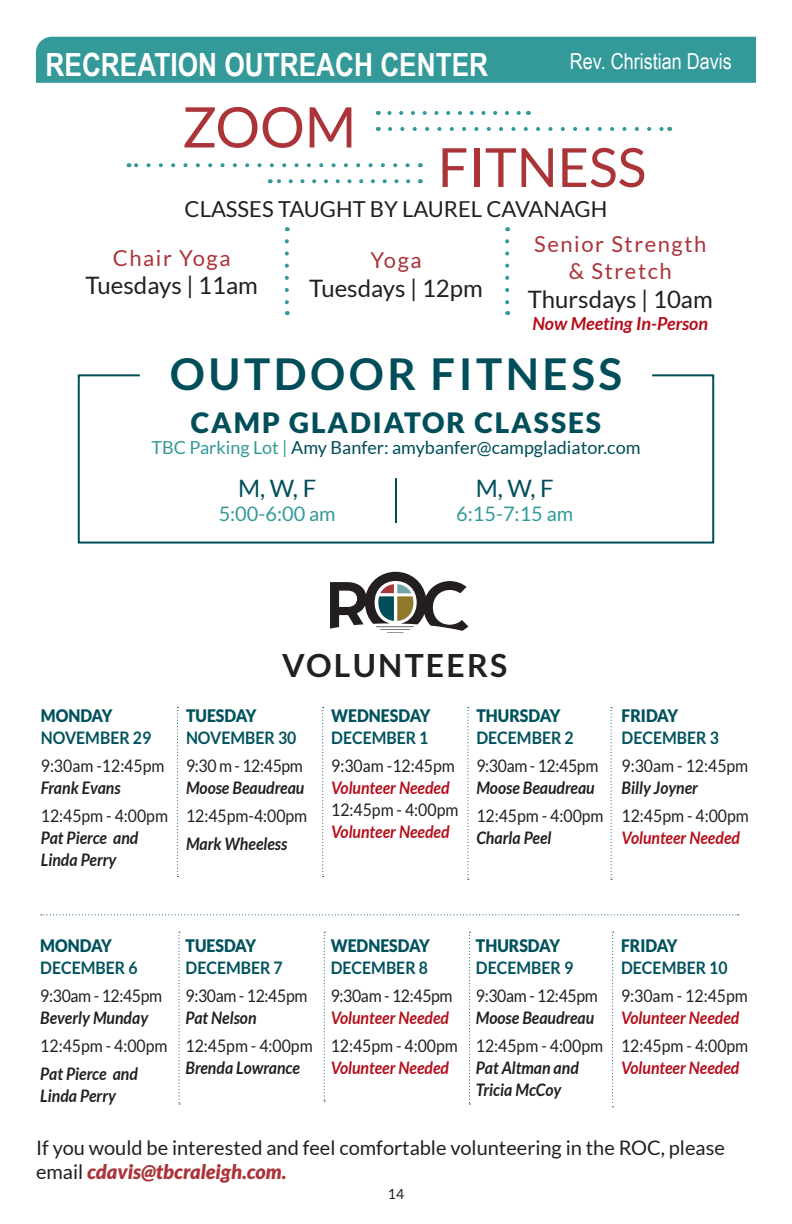
<style>
.page{position:relative;width:792px;height:1224px;background:#fff}
.page>*{position:absolute;margin:0;border:0;box-sizing:border-box;transform-origin:0 0}
.t1{font:56px "Lato";color:#ab3439}
.t2{font:54px "Lato";color:#ab3439}
.t3{font:700 44px "Lato";letter-spacing:.08em;color:#004e59}
.t4{font:700 32px "Arial Narrow";color:#fff}
.Lato_Column_Txt{font:700 32px "Lato";letter-spacing:.07em;color:#231f20}
.Lato_Column_Txt-2{font:900 28px "Lato";letter-spacing:.07em;color:#004e59}
.Lato_Column_Txt-3{font:24px "Lato";color:#231f20}
.Lato_Column_Txt-4{font:24px "Lato";color:#004e59}
.Lato_Column_Txt-5{font:22px/26.4px "Lato";letter-spacing:.07em;color:#ab3439;text-align:center}
.Lato_Column_Txt-6{font:22px "Lato";color:#231f20}
.t5{font:22px "Arial Narrow";color:#fff}
.Lato_Column_Txt-7{font:20px/24px "Lato";color:#231f20}
.Lato_Column_Txt-8{font:20px "Lato";color:#399}
.Lato_Column_Txt-9{font:18px "Lato";color:#004e59}
.t6{font:italic 700 18px "Lato";color:#b50e1a}
.Lato_Column_Txt-10{font:italic 700 17.2px/22px "Lato";color:#b50e1a;scale:.92 1}
.Lato_Column_Txt-11{font:italic 700 17.2px/22px "Lato";color:#231f20;scale:.92 1}
.Lato_Column_Txt-12{font:700 17.2px/22px "Lato";color:#00525d;scale:.92 1}
.Lato_Column_Txt-13{font:17.2px/22px "Lato";color:#231f20;scale:.92 1}
.Lato_Column_Txt-14{font:17.2px/22px "Lato";letter-spacing:-.02em;color:#231f20;scale:.92 1}
.Lato_Column_Txt-15{font:900 17.2px/22px "Lato";color:#00525d;scale:.92 1}
.t7{font:14px "Lato";color:#231f20}
.s1{color:#399}
.s2{font-weight:900}
.s3{font-weight:700;font-style:italic}
.s4{font-weight:400;font-style:normal}
.s5{font-weight:700}
.s6{font-weight:400;font-style:normal;color:#231f20}
.s7{font-weight:900;font-style:italic;color:#ab3439}
</style>
<div class="page">
<svg style="left:77px;top:374px;width:638px;height:170px"></svg>
<svg style="left:390px;top:127px;width:273px;height:4px"></svg>
<svg style="left:129px;top:163px;width:279px;height:4px"></svg>
<svg style="left:389px;top:111px;width:132px;height:4px"></svg>
<svg style="left:285px;top:241px;width:4px;height:74px"></svg>
<svg style="left:505px;top:241px;width:4px;height:74px"></svg>
<svg style="left:270px;top:179px;width:138px;height:4px"></svg>
<hr style="left:395px;top:478px;width:2px;height:45px;background:#004e59">
<svg style="left:330px;top:572px;width:138px;height:61px"></svg>
<svg style="left:177px;top:707px;width:2px;height:170px"></svg>
<svg style="left:467px;top:707px;width:2px;height:173px"></svg>
<svg style="left:322px;top:707px;width:2px;height:170px"></svg>
<svg style="left:611px;top:707px;width:1px;height:173px"></svg>
<svg style="left:179px;top:932px;width:1px;height:172px"></svg>
<svg style="left:469px;top:932px;width:1px;height:172px"></svg>
<svg style="left:324px;top:932px;width:1px;height:170px"></svg>
<svg style="left:612px;top:932px;width:2px;height:175px"></svg>
<svg style="left:41px;top:914px;width:698px;height:1px"></svg>
<div style="left:36px;top:37px;width:720px;height:46px;background:#399"></div>
<p class="t4" style="left:46px;top:41px;width:444px">RECREATION OUTREACH CENTER</p>
<p class="t5" style="left:570px;top:45px;width:164px">Rev. Christian Davis</p>
<p class="t1" style="left:182px;top:96px;width:176px">ZOOM</p>
<p class="t2" style="left:438px;top:137px;width:210px">FITNESS</p>
<p class="Lato_Column_Txt-6" style="left:185px;top:197px;width:424px">CLASSES TAUGHT BY LAUREL CAVANAGH</p>
<p class="Lato_Column_Txt-5" style="left:113px;top:244px;width:119px">Chair Yoga</p>
<p class="Lato_Column_Txt-3" style="left:85px;top:272px;width:174px">Tuesdays | 11am</p>
<p class="Lato_Column_Txt-5" style="left:370px;top:247px;width:53px">Yoga</p>
<p class="Lato_Column_Txt-3" style="left:309px;top:275px;width:175px">Tuesdays | 12pm</p>
<p class="Lato_Column_Txt-5" style="left:534px;top:231px;width:174px">Senior Strength &amp; Stretch</p>
<p class="Lato_Column_Txt-3" style="left:528px;top:286px;width:187px">Thursdays | 10am</p>
<p class="t6" style="left:532px;top:313px;width:177px">Now Meeting In-Person</p>
<p class="t3" style="left:170px;top:349px;width:454px">OUTDOOR FITNESS</p>
<p class="Lato_Column_Txt-2" style="left:191px;top:406px;width:412px">CAMP GLADIATOR CLASSES</p>
<p class="Lato_Column_Txt-9" style="left:151px;top:438px;width:491px"><span class="s1">TBC Parking Lot |</span> Amy Banfer: amybanfer@campgladiator.com</p>
<p class="Lato_Column_Txt-4" style="left:238px;top:475px;width:80px">M, W, F</p>
<p class="Lato_Column_Txt-8" style="left:219px;top:503px;width:119px">5:00-6:00 am</p>
<p class="Lato_Column_Txt-4" style="left:476px;top:475px;width:80px">M, W, F</p>
<p class="Lato_Column_Txt-8" style="left:456px;top:503px;width:119px">6:15-7:15 am</p>
<p class="Lato_Column_Txt-12" style="left:41px;top:705px;width:122px"><span class="s2">MONDAY<br></span>NOVEMBER 29</p>
<p class="Lato_Column_Txt-13" style="left:41px;top:755px;width:136px">9:30am -12:45pm<br><span class="s3">Frank Evans</span></p>
<p class="Lato_Column_Txt-11" style="left:41px;top:805px;width:140px"><span class="s4">12:45pm - 4:00pm<br></span>Pat Pierce and<br>Linda Perry</p>
<p class="Lato_Column_Txt" style="left:282px;top:647px;width:227px">VOLUNTEERS</p>
<p class="Lato_Column_Txt-12" style="left:186px;top:705px;width:122px"><span class="s2">TUESDAY<br></span>NOVEMBER 30</p>
<p class="Lato_Column_Txt-11" style="left:186px;top:755px;width:130px"><span class="s4">9:30 m - 12:45pm<br></span>Moose Beaudreau</p>
<p class="Lato_Column_Txt-13" style="left:186px;top:805px;width:133px">12:45pm-4:00pm</p>
<p class="Lato_Column_Txt-11" style="left:186px;top:833px;width:112px">Mark Wheeless</p>
<p class="Lato_Column_Txt-15" style="left:331px;top:704px;width:109px">WEDNESDAY<br><span class="s5">DECEMBER 1</span></p>
<p class="Lato_Column_Txt-10" style="left:331px;top:755px;width:140px"><span class="s6">9:30am -12:45pm<br></span>Volunteer Needed<br><span class="s6">12:45pm - 4:00pm<br></span>Volunteer Needed</p>
<p class="Lato_Column_Txt-12" style="left:476px;top:705px;width:107px"><span class="s2">THURSDAY<br></span>DECEMBER 2</p>
<p class="Lato_Column_Txt-14" style="left:476px;top:755px;width:134px">9:30am - 12:45pm<br><span class="s3">Moose Beaudreau</span></p>
<p class="Lato_Column_Txt-13" style="left:476px;top:805px;width:140px">12:45pm - 4:00pm<br><span class="s3">Charla Peel</span></p>
<p class="Lato_Column_Txt-12" style="left:622px;top:705px;width:107px"><span class="s2">FRIDAY<br></span>DECEMBER 3</p>
<p class="Lato_Column_Txt-13" style="left:622px;top:755px;width:139px">9:30am - 12:45pm<br><span class="s3">Billy Joyner</span></p>
<p class="Lato_Column_Txt-10" style="left:622px;top:805px;width:140px"><span class="s6">12:45pm - 4:00pm<br></span>Volunteer Needed</p>
<p class="Lato_Column_Txt-12" style="left:40px;top:934px;width:107px"><span class="s2">MONDAY<br></span>DECEMBER 6</p>
<p class="Lato_Column_Txt-14" style="left:40px;top:985px;width:134px">9:30am - 12:45pm<br><span class="s3">Beverly Munday</span></p>
<p class="Lato_Column_Txt-13" style="left:40px;top:1035px;width:140px">12:45pm - 4:00pm</p>
<p class="Lato_Column_Txt-11" style="left:40px;top:1063px;width:108px">Pat Pierce and<br>Linda Perry</p>
<p class="Lato_Column_Txt-12" style="left:186px;top:934px;width:107px"><span class="s2">TUESDAY<br></span>DECEMBER 7</p>
<p class="Lato_Column_Txt-14" style="left:186px;top:985px;width:134px">9:30am - 12:45pm<br><span class="s3">Pat Nelson</span></p>
<p class="Lato_Column_Txt-13" style="left:186px;top:1035px;width:140px">12:45pm - 4:00pm<br><span class="s3">Brenda Lowrance</span></p>
<p class="Lato_Column_Txt-15" style="left:331px;top:934px;width:109px">WEDNESDAY<br><span class="s5">DECEMBER 8</span></p>
<p class="Lato_Column_Txt-10" style="left:331px;top:985px;width:134px"><span class="s6">9:30am - 12:45pm<br></span>Volunteer Needed</p>
<p class="Lato_Column_Txt-10" style="left:331px;top:1035px;width:140px"><span class="s6">12:45pm - 4:00pm<br></span>Volunteer Needed</p>
<p class="Lato_Column_Txt-12" style="left:476px;top:934px;width:107px"><span class="s2">THURSDAY<br></span>DECEMBER 9</p>
<p class="Lato_Column_Txt-14" style="left:476px;top:985px;width:134px">9:30am - 12:45pm<br><span class="s3">Moose Beaudreau</span></p>
<p class="Lato_Column_Txt-11" style="left:476px;top:1035px;width:140px"><span class="s4">12:45pm - 4:00pm<br></span>Pat Altman and<br>Tricia McCoy</p>
<p class="Lato_Column_Txt-12" style="left:621px;top:934px;width:117px"><span class="s2">FRIDAY<br></span>DECEMBER 10</p>
<p class="Lato_Column_Txt-10" style="left:621px;top:985px;width:139px"><span class="s6">9:30am - 12:45pm<br></span>Volunteer Needed</p>
<p class="Lato_Column_Txt-10" style="left:621px;top:1035px;width:140px"><span class="s6">12:45pm - 4:00pm<br></span>Volunteer Needed</p>
<p class="Lato_Column_Txt-7" style="left:36px;top:1135px;width:690px">If you would be interested and feel comfortable volunteering in the ROC, please email <span class="s7">cdavis@tbcraleigh.com.</span></p>
<p class="t7" style="left:388px;top:1186px;width:18px">14</p>
</div>
